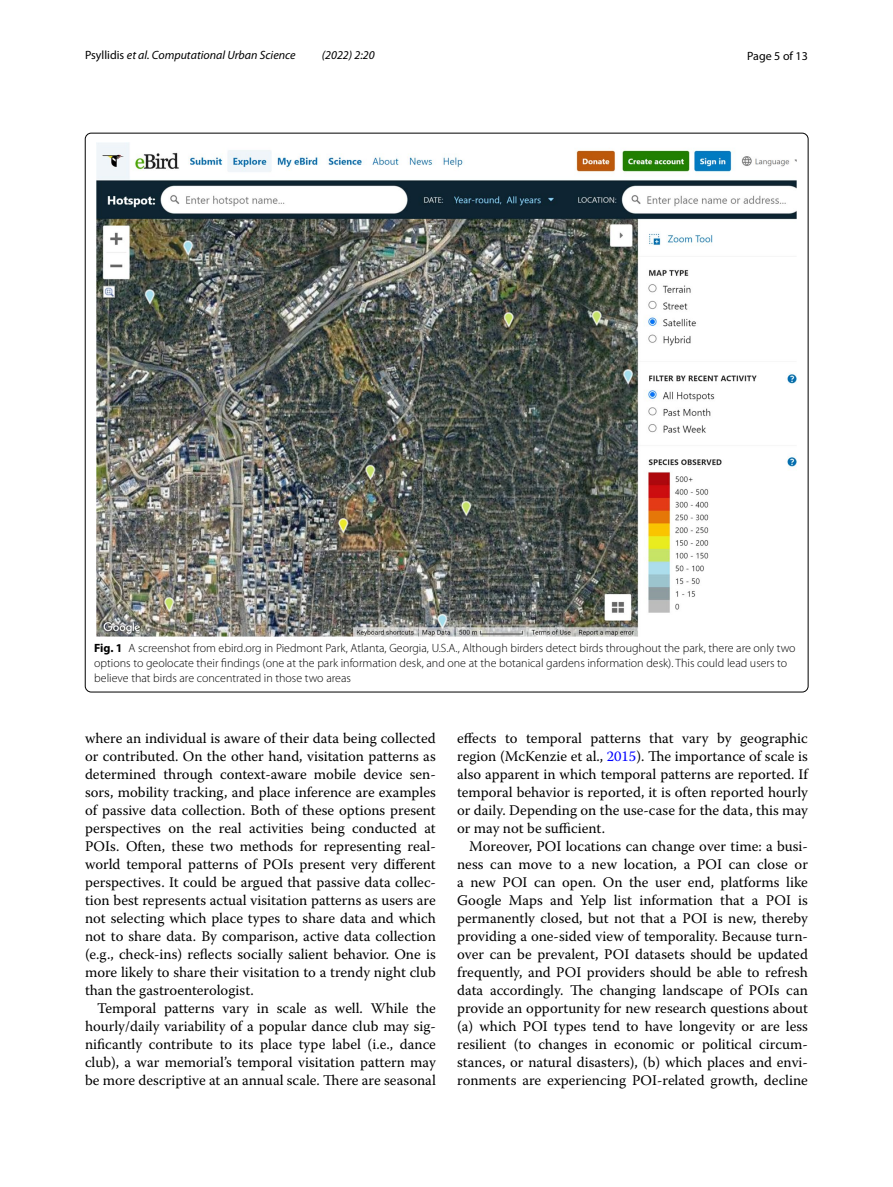
<style>
.page{position:relative;width:893px;height:1187px;background:#fff}
.page>*{position:absolute;margin:0;border:0;box-sizing:border-box;transform-origin:0 0}
.t1{font:14.7px/18px "Warnock Pro";color:#000;text-align:justify}
.t2{font:300 12px/15px "Myriad Pro";color:#000}
.t3{font:italic 12px "Myriad Pro";color:#000}
.t4{font:12px "Myriad Pro";color:#000}
.s1{font-style:normal}
.s2{font-weight:700}
.s3{color:#00f}
</style>
<div class="page">
<img style="left:96px;top:142px;width:701px;height:495px">
<p class="t3" style="left:85px;top:48px;width:212px"><span class="s1">Psyllidis</span> et al. Computational Urban Science</p>
<p class="t3" style="left:322px;top:48px;width:54px">(2022) 2:20</p>
<p class="t4" style="left:747px;top:48px;width:62px">Page 5 of 13</p>
<p class="t2" style="left:94px;top:640px;width:703px"><span class="s2">Fig. 1</span> A screenshot from ebird.org in Piedmont Park, Atlanta, Georgia, U.S.A., Although birders detect birds throughout the park, there are only two options to geolocate their findings (one at the park information desk, and one at the botanical gardens information desk). This could lead users to believe that birds are concentrated in those two areas</p>
<p class="t1" style="left:85px;top:729px;width:352px">where an individual is aware of their data being collected or contributed. On the other hand, visitation patterns as determined through context-aware mobile device sen&shy;sors, mobility tracking, and place inference are examples of passive data collection. Both of these options present perspectives on the real activities being conducted at POIs. Often, these two methods for representing real&shy;world temporal patterns of POIs present very different perspectives. It could be argued that passive data collec&shy;tion best represents actual visitation patterns as users are not selecting which place types to share data and which not to share data. By comparison, active data collection (e.g., check-ins) reflects socially salient behavior. One is more likely to share their visitation to a trendy night club than the gastroenterologist.</p>
<p class="t1" style="left:85px;top:998px;width:352px;text-indent:12px">Temporal patterns vary in scale as well. While the hourly/daily variability of a popular dance club may sig&shy;nificantly contribute to its place type label (i.e., dance club), a war memorial’s temporal visitation pattern may be more descriptive at an annual scale. There are seasonal</p>
<p class="t1" style="left:457px;top:729px;width:352px">effects to temporal patterns that vary by geographic region (McKenzie et al., <span class="s3">2015</span>). The importance of scale is also apparent in which temporal patterns are reported. If temporal behavior is reported, it is often reported hourly or daily. Depending on the use-case for the data, this may or may not be sufficient.</p>
<p class="t1" style="left:457px;top:836px;width:352px;text-indent:12px">Moreover, POI locations can change over time: a busi&shy;ness can move to a new location, a POI can close or a new POI can open. On the user end, platforms like Google Maps and Yelp list information that a POI is permanently closed, but not that a POI is new, thereby providing a one-sided view of temporality. Because turn&shy;over can be prevalent, POI datasets should be updated frequently, and POI providers should be able to refresh data accordingly. The changing landscape of POIs can provide an opportunity for new research questions about (a) which POI types tend to have longevity or are less resilient (to changes in economic or political circum&shy;stances, or natural disasters), (b) which places and envi&shy;ronments are experiencing POI-related growth, decline</p>
</div>
